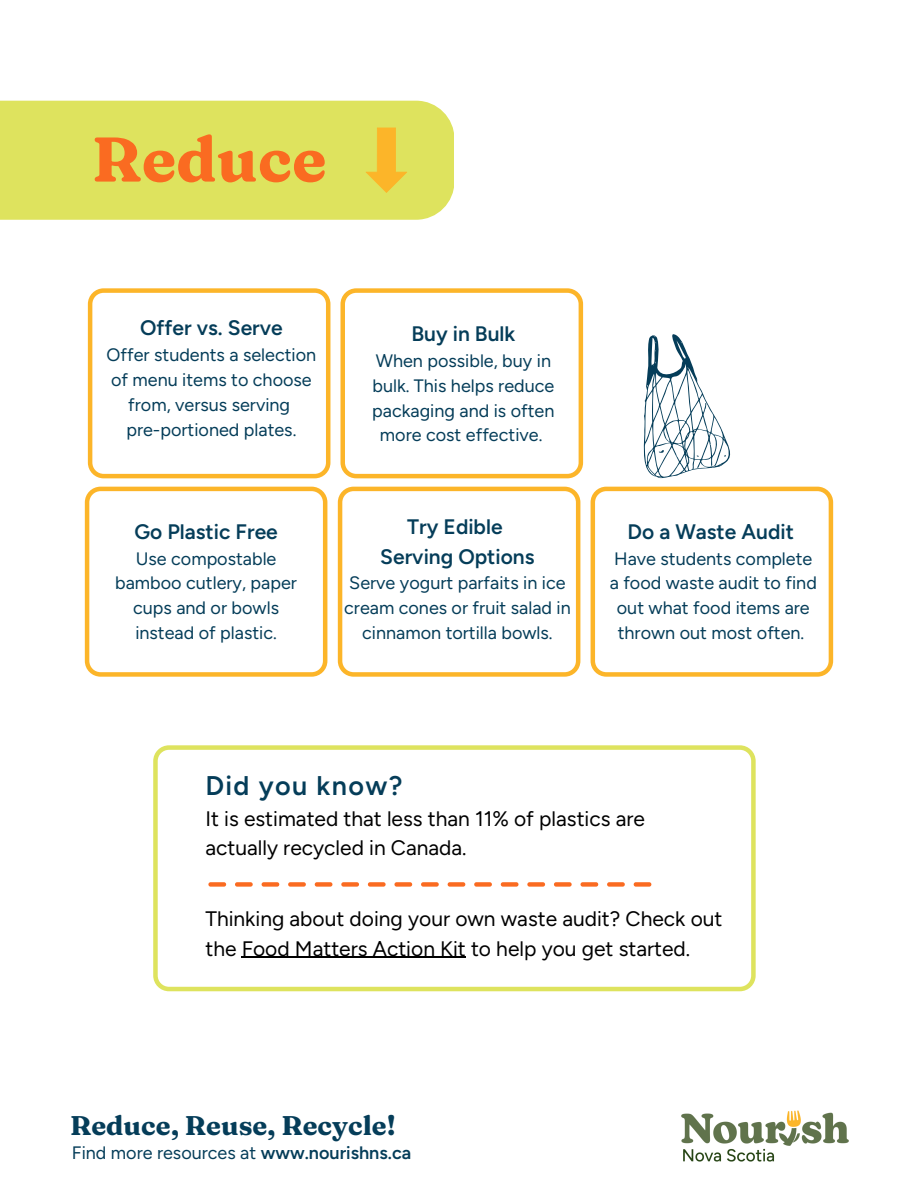
<style>
.page{position:relative;width:918px;height:1188px;background:#fff}
.page>*{position:absolute;margin:0;border:0;box-sizing:border-box;transform-origin:0 0}
.t1{font:700 63px "Fraunces 9 pt Soft";color:#fa6b21}
.t2{font:700 27px "Fraunces 9 pt";color:#053d59}
.t3{font:600 27px "Figtree";letter-spacing:.05em;color:#053d59}
.t4{font:21px/29.2px "Figtree";color:#000}
.t5{font:600 21px "Figtree";color:#053d59}
.t6{font:18px/24.8px "Figtree";color:#053d59;text-align:center}
.s1{font-weight:600}
</style>
<div class="page">
<div style="left:0;top:101px;width:454px;height:119px;background:#dee35e"></div>
<svg style="left:366px;top:128px;width:41px;height:65px;background:#eccc44"></svg>
<svg style="left:153px;top:745px;width:603px;height:246px"></svg>
<svg style="left:208px;top:882px;width:443px;height:5px"></svg>
<img style="left:681px;top:1110px;width:168px;height:51px">
<svg style="left:340px;top:288px;width:243px;height:190px"></svg>
<svg style="left:85px;top:487px;width:242px;height:190px"></svg>
<svg style="left:338px;top:487px;width:242px;height:190px"></svg>
<svg style="left:591px;top:487px;width:242px;height:190px"></svg>
<svg style="left:88px;top:288px;width:242px;height:190px"></svg>
<svg style="left:643px;top:334px;width:88px;height:145px"></svg>
<hr style="left:242px;top:957px;width:224px;height:1px;background:#000">
<p class="t1" style="left:92px;top:120px;width:236px">Reduce</p>
<p class="t5" style="left:140px;top:316px;width:144px">Offer vs. Serve</p>
<p class="t6" style="left:107px;top:343px;width:211px">Offer students a selection of menu items to choose from, versus serving</p>
<p class="t6" style="left:126px;top:417px;width:172px">pre-portioned plates.</p>
<p class="t5" style="left:411px;top:321px;width:106px">Buy in Bulk</p>
<p class="t6" style="left:372px;top:348px;width:184px">When possible, buy in bulk. This helps reduce packaging and is often more cost effective.</p>
<p class="t5" style="left:134px;top:519px;width:145px">Go Plastic Free</p>
<p class="t6" style="left:115px;top:546px;width:183px">Use compostable bamboo cutlery, paper cups and or bowls instead of plastic.</p>
<h1 class="t5" style="left:407px;top:514px;width:97px">Try Edible</h1>
<p class="t5" style="left:380px;top:544px;width:156px">Serving Options</p>
<p class="t6" style="left:344px;top:571px;width:228px">Serve yogurt parfaits in ice cream cones or fruit salad in cinnamon tortilla bowls.</p>
<p class="t5" style="left:628px;top:519px;width:168px">Do a Waste Audit</p>
<p class="t6" style="left:610px;top:546px;width:209px">Have students complete a food waste audit to find out what food items are thrown out most often.</p>
<h2 class="t3" style="left:205px;top:769px;width:199px">Did you know?</h2>
<p class="t4" style="left:205px;top:804px;width:441px">It is estimated that less than 11% of plastics are actually recycled in Canada.</p>
<p class="t4" style="left:205px;top:904px;width:519px">Thinking about doing your own waste audit? Check out the Food Matters Action Kit to help you get started.</p>
<p class="t2" style="left:70px;top:1108px;width:327px">Reduce, Reuse, Recycle!</p>
<h3 class="t6" style="left:72px;top:1140px;width:341px">Find more resources at <span class="s1">www.nourishns.ca</span></h3>
</div>
